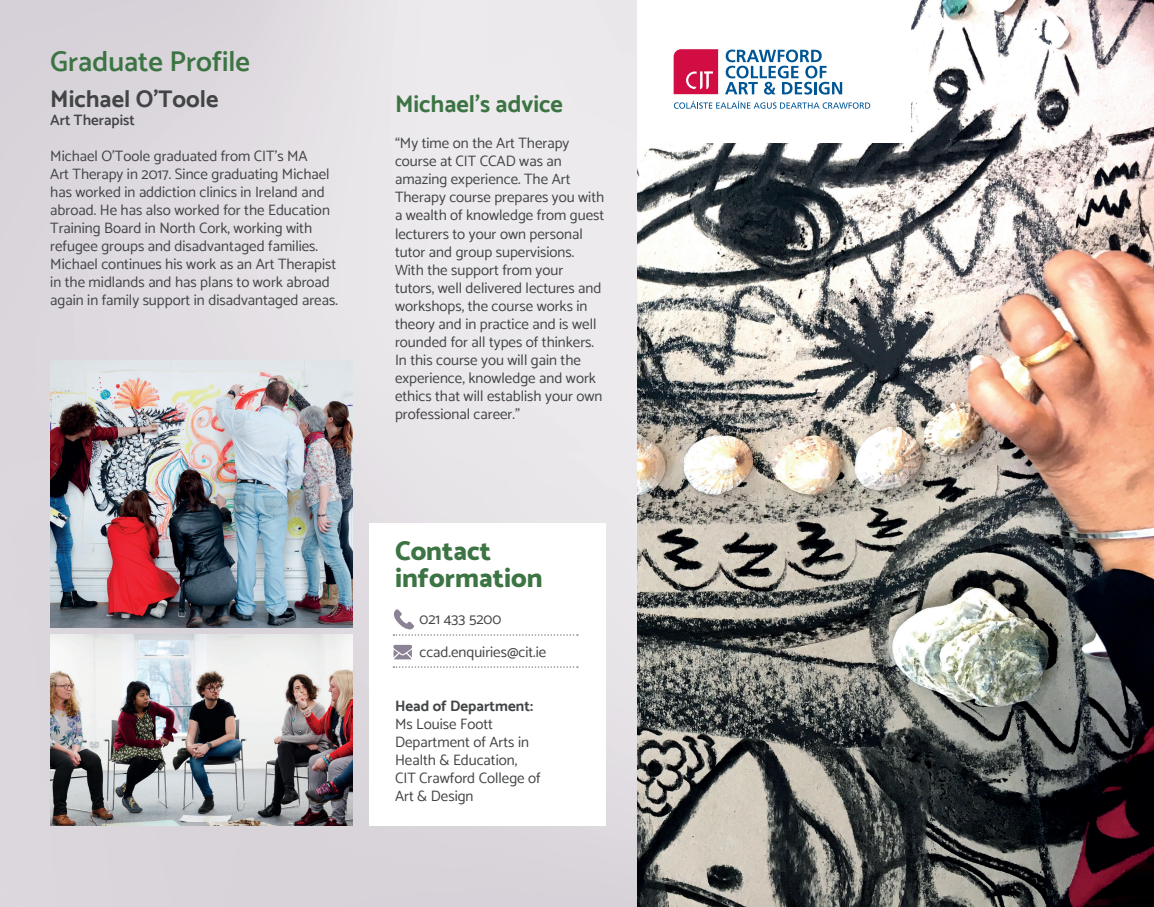
<style>
.page{position:relative;width:1154px;height:907px;background:#fff}
.page>*{position:absolute;margin:0;border:0;box-sizing:border-box;transform-origin:0 0}
.t1{font:600 28.5px "Catamaran";color:#3c7443}
.t2{font:800 27px/27px "Catamaran";color:#3c7443}
.t3{font:700 24px "Catamaran";color:#3c7443}
.t4{font:700 24px "Catamaran";color:#424446}
.t5{font:15px/18px "Catamaran";color:#424446}
.t6{font:700 15px "Catamaran";color:#424446}
.t7{font:600 15px "Catamaran";color:#424446}
</style>
<div class="page">
<img style="left:0;top:0;width:1154px;height:906px">
<div style="left:369px;top:523px;width:236px;height:302px;background:#fff"></div>
<div style="left:637px;top:0;width:274px;height:143px;background:#fff"></div>
<svg style="left:673px;top:49px;width:45px;height:45px;background:#d62557"></svg>
<svg style="left:674px;top:101px;width:196px;height:8px"></svg>
<svg style="left:725px;top:50px;width:117px;height:45px"></svg>
<svg style="left:393px;top:644px;width:19px;height:15px"></svg>
<svg style="left:393px;top:609px;width:185px;height:26px"></svg>
<svg style="left:393px;top:666px;width:185px;height:1px"></svg>
<img style="left:50px;top:361px;width:302px;height:266px">
<img style="left:50px;top:634px;width:302px;height:191px">
<svg style="left:1146px;top:0;width:8px;height:8px"></svg>
<svg style="left:1146px;top:899px;width:8px;height:8px"></svg>
<h1 class="t1" style="left:50px;top:45px;width:201px">Graduate Profile</h1>
<h3 class="t4" style="left:50px;top:85px;width:170px">Michael O’Toole</h3>
<p class="t7" style="left:50px;top:111px;width:86px">Art Therapist</p>
<p class="t5" style="left:50px;top:147px;width:289px">Michael O’Toole graduated from CIT’s MA<br>Art Therapy in 2017. Since graduating Michael has worked in addiction clinics in Ireland and abroad. He has also worked for the Education Training Board in North Cork, working with refugee groups and disadvantaged families.<br>Michael continues his work as an Art Therapist in the midlands and has plans to work abroad again in family support in disadvantaged areas.</p>
<h3 class="t3" style="left:395px;top:90px;width:169px">Michael’s advice</h3>
<p class="t5" style="left:395px;top:134px;width:211px">“My time on the Art Therapy course at CIT CCAD was an amazing experience. The Art<br>Therapy course prepares you with a wealth of knowledge from guest lecturers to your own personal tutor and group supervisions.<br>With the support from your tutors, well delivered lectures and workshops, the course works in theory and in practice and is well rounded for all types of thinkers.<br>In this course you will gain the experience, knowledge and work ethics that will establish your own professional career.”</p>
<h2 class="t2" style="left:395px;top:537px;width:149px">Contact information</h2>
<p class="t5" style="left:419px;top:609px;width:83px">021 433 5200</p>
<p class="t5" style="left:419px;top:642px;width:128px">ccad.enquiries@cit.ie</p>
<p class="t6" style="left:395px;top:696px;width:140px">Head of Department:</p>
<p class="t5" style="left:395px;top:714px;width:147px">Ms Louise Foott<br>Department of Arts in<br>Health &amp; Education,<br>CIT Crawford College of<br>Art &amp; Design</p>
</div>
